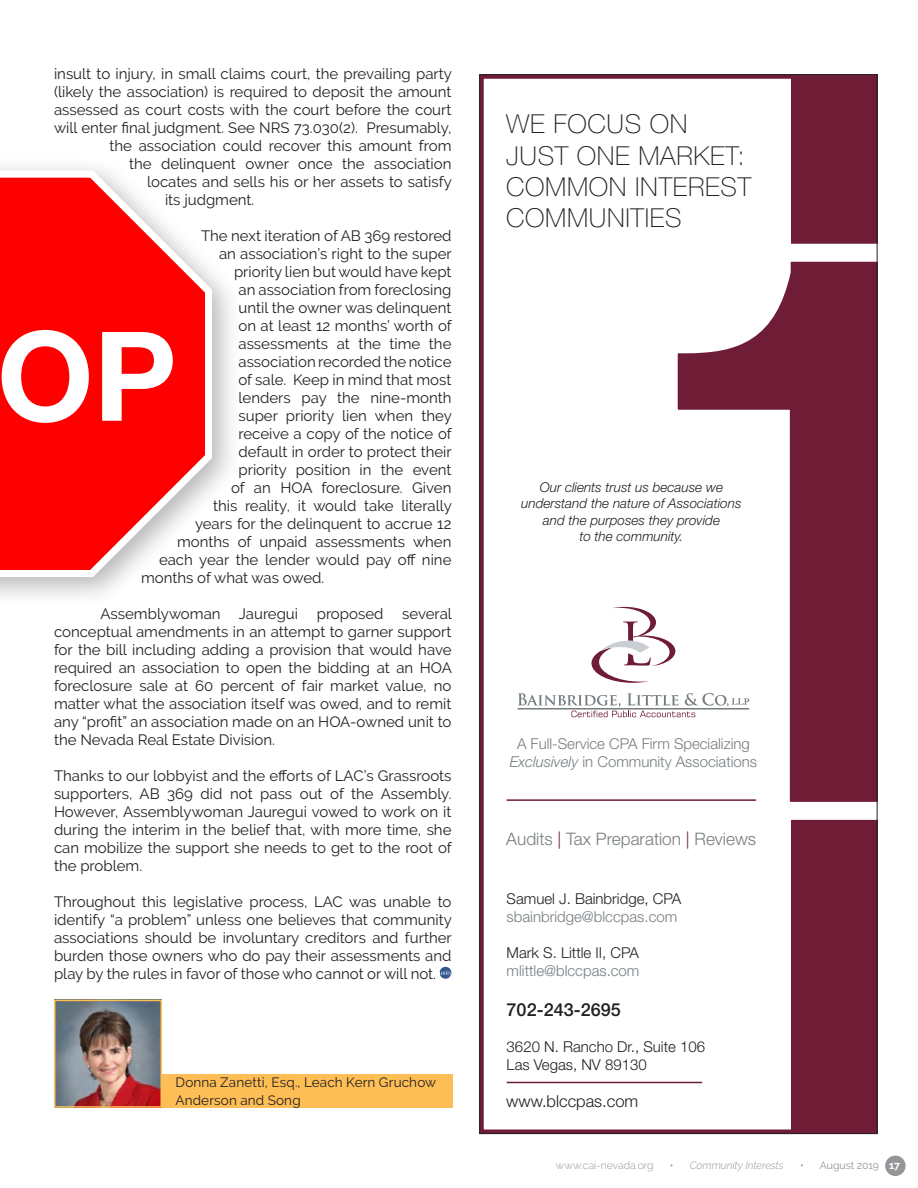
<style>
.page{position:relative;width:918px;height:1188px;background:#fff}
.page>*{position:absolute;margin:0;border:0;box-sizing:border-box;transform-origin:0 0}
.t1{font:700 124.2px "Helvetica Neue LT Std";color:#fff}
.t2{font:100 26.1px/31.3px "Helvetica Neue LT Std";letter-spacing:.025em;color:#231f20}
.t3{font:500 18px "Helvetica Neue LT Std";color:#231f20}
.t4{font:300 17.25px "Helvetica Neue LT Std";color:#767d81}
.t5{font:300 16.5px "Helvetica Neue LT Std";color:#231f20}
.t6{font:15px/18px "Raleway";color:#231f20;text-align:justify}
.t7{font:300 15px/18px "Helvetica Neue LT Std";color:#767d81;text-align:center}
.t8{font:300 15px/18px "Helvetica Neue LT Std";color:#231f20}
.t9{font:italic 300 13.5px/16.2px "Helvetica Neue LT Std";color:#231f20;text-align:center}
.t10{font:13.5px/18px "Raleway";letter-spacing:.01em;color:#231f20}
.t11{font:italic 300 10.5px "Raleway";color:#939598}
.t12{font:300 10.5px "Raleway";color:#939598}
.t13{font:10.5px "Raleway";letter-spacing:-.005em;color:#939598}
.s1{font-style:italic}
.s2{color:#6f1c37}
.s3{font-weight:400;font-style:normal}
.s4{font-weight:700;color:#fff}
</style>
<div class="page">
<div style="left:54px;top:1074px;width:398px;height:34px;background:#fdbe56"></div>
<svg style="left:440px;top:967px;width:12px;height:12px"></svg>
<img style="left:57px;top:1003px;width:102px;height:102px">
<div style="left:54px;top:1000px;width:108px;height:108px;border:2px solid #fdbe56"></div>
<div style="left:0;top:155px;width:243px;height:453px;background:#231f20;opacity:.33"></div>
<svg style="left:0;top:164px;width:218px;height:419px"></svg>
<div style="left:791px;top:74px;width:87px;height:1060px;background:#6f1c37"></div>
<svg style="left:652px;top:243px;width:224px;height:577px"></svg>
<svg style="left:591px;top:607px;width:84px;height:76px"></svg>
<svg style="left:518px;top:693px;width:231px;height:24px"></svg>
<hr style="left:507px;top:1082px;width:195px;height:1px;background:#6f1c37">
<hr style="left:507px;top:799px;width:249px;height:2px;background:#6f1c37">
<div style="left:885px;top:1156px;width:21px;height:20px;background:#939598;border-radius:50%"></div>
<p class="t6" style="left:54px;top:64px;width:399px">insult to injury, in small claims court, the prevailing party</p>
<p class="t6" style="left:54px;top:82px;width:399px">(likely the association) is required to deposit the amount</p>
<p class="t6" style="left:54px;top:100px;width:399px">assessed as court costs with the court before the court</p>
<p class="t6" style="left:54px;top:118px;width:399px">will enter final judgment. See NRS 73.030(2). Presumably,</p>
<p class="t6" style="left:110px;top:136px;width:343px">the association could recover this amount from</p>
<p class="t6" style="left:129px;top:154px;width:324px">the delinquent owner once the association</p>
<p class="t6" style="left:147px;top:172px;width:306px">locates and sells his or her assets to satisfy</p>
<p class="t6" style="left:165px;top:190px;width:91px">its judgment.</p>
<p class="t6" style="left:201px;top:226px;width:252px">The next iteration of AB 369 restored</p>
<p class="t6" style="left:219px;top:244px;width:234px">an association’s right to the super</p>
<p class="t6" style="left:234px;top:262px;width:219px">priority lien but would have kept</p>
<p class="t6" style="left:238px;top:280px;width:215px">an association from foreclosing</p>
<p class="t6" style="left:238px;top:298px;width:214px">until the owner was delinquent</p>
<p class="t6" style="left:238px;top:316px;width:215px">on at least 12 months’ worth of</p>
<p class="t6" style="left:238px;top:334px;width:214px">assessments at the time the</p>
<p class="t6" style="left:238px;top:352px;width:214px">association recorded the notice</p>
<p class="t6" style="left:238px;top:370px;width:214px">of sale. Keep in mind that most</p>
<p class="t6" style="left:238px;top:388px;width:214px">lenders pay the nine-month</p>
<p class="t6" style="left:238px;top:406px;width:215px">super priority lien when they</p>
<p class="t6" style="left:238px;top:424px;width:215px">receive a copy of the notice of</p>
<p class="t6" style="left:238px;top:442px;width:215px">default in order to protect their</p>
<p class="t6" style="left:238px;top:460px;width:215px">priority position in the event</p>
<p class="t6" style="left:231px;top:478px;width:222px">of an HOA foreclosure. Given</p>
<p class="t6" style="left:213px;top:496px;width:240px">this reality, it would take literally</p>
<p class="t6" style="left:195px;top:514px;width:258px">years for the delinquent to accrue 12</p>
<p class="t6" style="left:177px;top:532px;width:276px">months of unpaid assessments when</p>
<p class="t6" style="left:159px;top:550px;width:294px">each year the lender would pay off nine</p>
<p class="t6" style="left:141px;top:568px;width:185px">months of what was owed.</p>
<p class="t6" style="left:54px;top:604px;width:399px;text-indent:46px">Assemblywoman Jauregui proposed several conceptual amendments in an attempt to garner support for the bill including adding a provision that would have required an association to open the bidding at an HOA foreclosure sale at 60 percent of fair market value, no matter what the association itself was owed, and to remit any “profit” an association made on an HOA-owned unit to the Nevada Real Estate Division.</p>
<p class="t6" style="left:54px;top:766px;width:399px">Thanks to our lobbyist and the efforts of LAC’s Grassroots supporters, AB 369 did not pass out of the Assembly.<br>However, Assemblywoman Jauregui vowed to work on it during the interim in the belief that, with more time, she can mobilize the support she needs to get to the root of the problem.</p>
<p class="t6" style="left:54px;top:892px;width:399px">Throughout this legislative process, LAC was unable to identify “a problem” unless one believes that community associations should be involuntary creditors and further burden those owners who do pay their assessments and play by the rules in favor of those who cannot or will not.</p>
<h1 class="t1" style="left:-3px;top:300px;width:181px">OP</h1>
<p class="t10" style="left:176px;top:1073px;width:262px">Donna Zanetti, Esq., Leach Kern Gruchow<br>Anderson and Song</p>
<h2 class="t2" style="left:506px;top:108px;width:247px">WE FOCUS ON<br>JUST ONE MARKET:<br>COMMON INTEREST<br>COMMUNITIES</h2>
<p class="t9" style="left:521px;top:479px;width:222px">Our clients trust us because we understand the nature of Associations and the purposes they provide<br>to the community.</p>
<p class="t7" style="left:510px;top:734px;width:249px">A Full-Service CPA Firm Specializing<br><span class="s1">Exclusively</span> in Community Associations</p>
<p class="t4" style="left:506px;top:829px;width:251px">Audits <span class="s2">|</span> Tax Preparation <span class="s2">|</span> Reviews</p>
<p class="t8" style="left:507px;top:890px;width:176px">Samuel J. Bainbridge, CPA</p>
<p class="t7" style="left:507px;top:908px;width:172px">sbainbridge@blccpas.com</p>
<p class="t8" style="left:507px;top:944px;width:134px">Mark S. Little II, CPA</p>
<p class="t7" style="left:507px;top:962px;width:134px">mlittle@blccpas.com</p>
<p class="t3" style="left:507px;top:999px;width:116px">702-243-2695</p>
<p class="t8" style="left:507px;top:1037px;width:200px">3620 N. Rancho Dr., Suite 106<br>Las Vegas, NV 89130</p>
<p class="t5" style="left:506px;top:1091px;width:134px">www.blccpas.com</p>
<p class="t12" style="left:556px;top:1159px;width:99px">www.cai-nevada.org</p>
<p class="t11" style="left:670px;top:1159px;width:115px"><span class="s3">•</span> Community Interests</p>
<p class="t13" style="left:800px;top:1159px;width:102px">• August 2019 <span class="s4">17</span></p>
</div>
